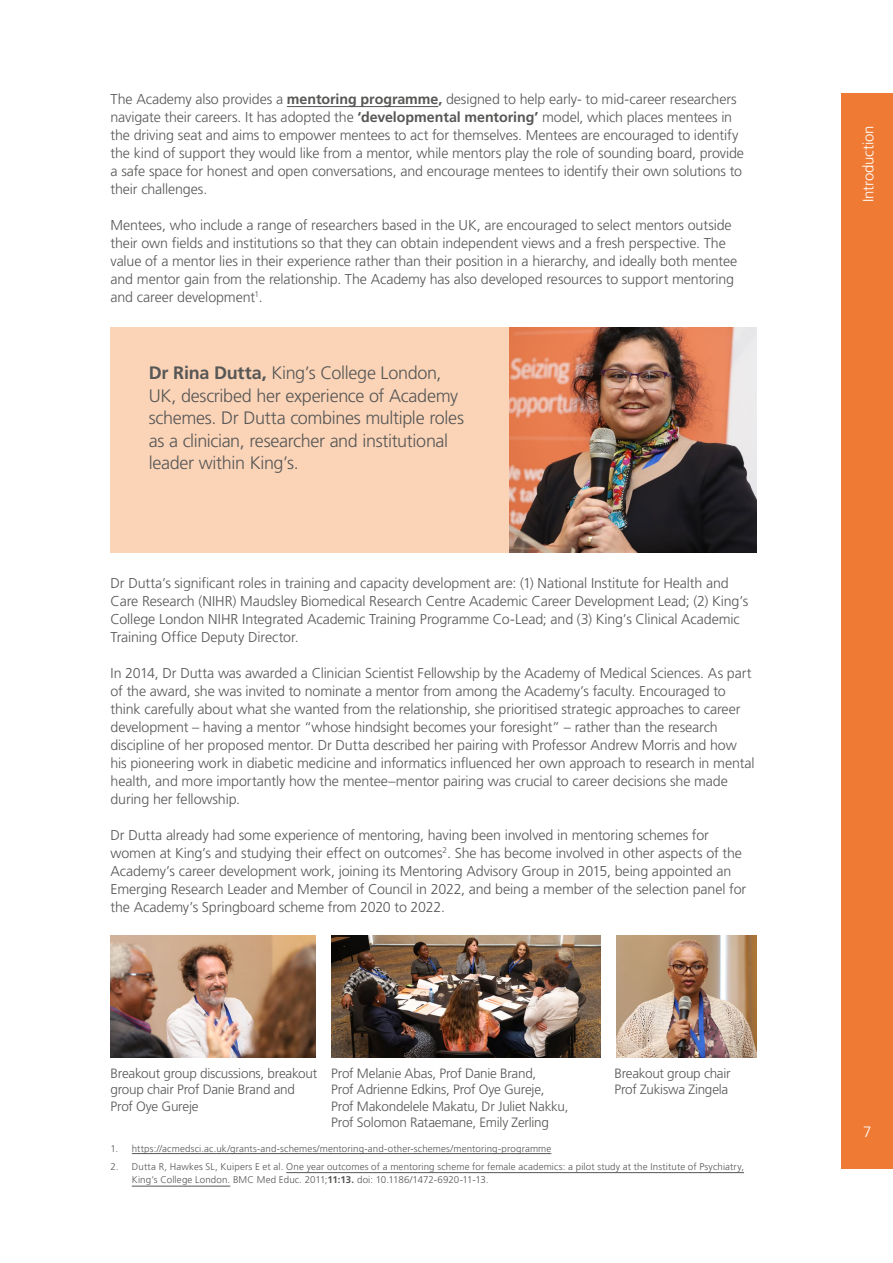
<style>
.page{position:relative;width:893px;height:1263px;background:#fff}
.page>*{position:absolute;margin:0;border:0;box-sizing:border-box;transform-origin:0 0}
.t1{font:300 18px/22.5px "Frutiger LT Std";letter-spacing:-.02em;color:#575756}
.t2{font:300 15px "Frutiger LT Std";letter-spacing:-.01em;color:#fff}
.t3{font:300 14.25px/18px "Frutiger LT Std";letter-spacing:-.01em;color:#575756}
.t4{font:300 13.5px/16.5px "Frutiger LT Std";letter-spacing:-.02em;color:#575756}
.t5{font:300 9.75px/13.5px "Frutiger LT Std";letter-spacing:.015em;color:#575756}
.s1{font-weight:700}
</style>
<div class="page">
<div style="left:842px;top:94px;width:51px;height:1075px;background:#ee7a34"></div>
<hr style="left:132px;top:1153px;width:419px;height:1px;background:#575756">
<hr style="left:286px;top:1172px;width:458px;height:1px;background:#575756">
<hr style="left:132px;top:1186px;width:98px;height:1px;background:#575756">
<hr style="left:287px;top:106px;width:151px;height:1px;background:#575756">
<div style="left:111px;top:327px;width:398px;height:225px;background:#fbd4b8"></div>
<img style="left:509px;top:327px;width:248px;height:225px">
<img style="left:616px;top:935px;width:141px;height:123px">
<img style="left:111px;top:935px;width:204px;height:123px">
<img style="left:331px;top:935px;width:269px;height:123px">
<p class="t3" style="left:111px;top:90px;width:635px">The Academy also provides a <span class="s1">mentoring programme,</span> designed to help early- to mid-career researchers navigate their careers. It has adopted the <span class="s1">‘developmental mentoring’</span> model, which places mentees in the driving seat and aims to empower mentees to act for themselves. Mentees are encouraged to identify the kind of support they would like from a mentor, while mentors play the role of sounding board, provide a safe space for honest and open conversations, and encourage mentees to identify their own solutions to their challenges.</p>
<p class="t3" style="left:111px;top:216px;width:628px">Mentees, who include a range of researchers based in the UK, are encouraged to select mentors outside their own fields and institutions so that they can obtain independent views and a fresh perspective. The value of a mentor lies in their experience rather than their position in a hierarchy, and ideally both mentee and mentor gain from the relationship. The Academy has also developed resources to support mentoring and career development<sup>1</sup>.</p>
<p class="t1" style="left:149px;top:362px;width:317px"><span class="s1">Dr Rina Dutta,</span> King’s College London, UK, described her experience of Academy schemes. Dr Dutta combines multiple roles as a clinician, researcher and institutional leader within King’s.</p>
<p class="t3" style="left:111px;top:574px;width:639px">Dr Dutta’s significant roles in training and capacity development are: (1) National Institute for Health and Care Research (NIHR) Maudsley Biomedical Research Centre Academic Career Development Lead; (2) King’s College London NIHR Integrated Academic Training Programme Co-Lead; and (3) King’s Clinical Academic Training Office Deputy Director.</p>
<p class="t3" style="left:111px;top:664px;width:645px">In 2014, Dr Dutta was awarded a Clinician Scientist Fellowship by the Academy of Medical Sciences. As part of the award, she was invited to nominate a mentor from among the Academy’s faculty. Encouraged to think carefully about what she wanted from the relationship, she prioritised strategic approaches to career development – having a mentor “whose hindsight becomes your foresight” – rather than the research discipline of her proposed mentor. Dr Dutta described her pairing with Professor Andrew Morris and how his pioneering work in diabetic medicine and informatics influenced her own approach to research in mental health, and more importantly how the mentee–mentor pairing was crucial to career decisions she made during her fellowship.</p>
<p class="t3" style="left:111px;top:826px;width:637px">Dr Dutta already had some experience of mentoring, having been involved in mentoring schemes for women at King’s and studying their effect on outcomes<sup>2</sup>. She has become involved in other aspects of the Academy’s career development work, joining its Mentoring Advisory Group in 2015, being appointed an Emerging Research Leader and Member of Council in 2022, and being a member of the selection panel for the Academy’s Springboard scheme from 2020 to 2022.</p>
<p class="t4" style="left:111px;top:1065px;width:208px">Breakout group discussions, breakout group chair Prof Danie Brand and<br>Prof Oye Gureje</p>
<p class="t4" style="left:331px;top:1065px;width:239px">Prof Melanie Abas, Prof Danie Brand,<br>Prof Adrienne Edkins, Prof Oye Gureje, Prof Makondelele Makatu, Dr Juliet Nakku, Prof Solomon Rataemane, Emily Zerling</p>
<p class="t4" style="left:614px;top:1065px;width:118px">Breakout group chair<br>Prof Zukiswa Zingela</p>
<p class="t5" style="left:111px;top:1142px;width:442px">1. https://acmedsci.ac.uk/grants-and-schemes/mentoring-and-other-schemes/mentoring-programme</p>
<p class="t5" style="left:132px;top:1160px;width:614px;text-indent:-21px">2. Dutta R, Hawkes SL, Kuipers E et al. One year outcomes of a mentoring scheme for female academics: a pilot study at the Institute of Psychiatry,<br>King’s College London. BMC Med Educ. 2011;<span class="s1">11:13.</span> doi: 10.1186/1472-6920-11-13.</p>
<p class="t2" style="left:860px;top:202px;width:78px;rotate:-90deg">Introduction</p>
<p class="t2" style="left:863px;top:1123px;width:10px">7</p>
</div>
